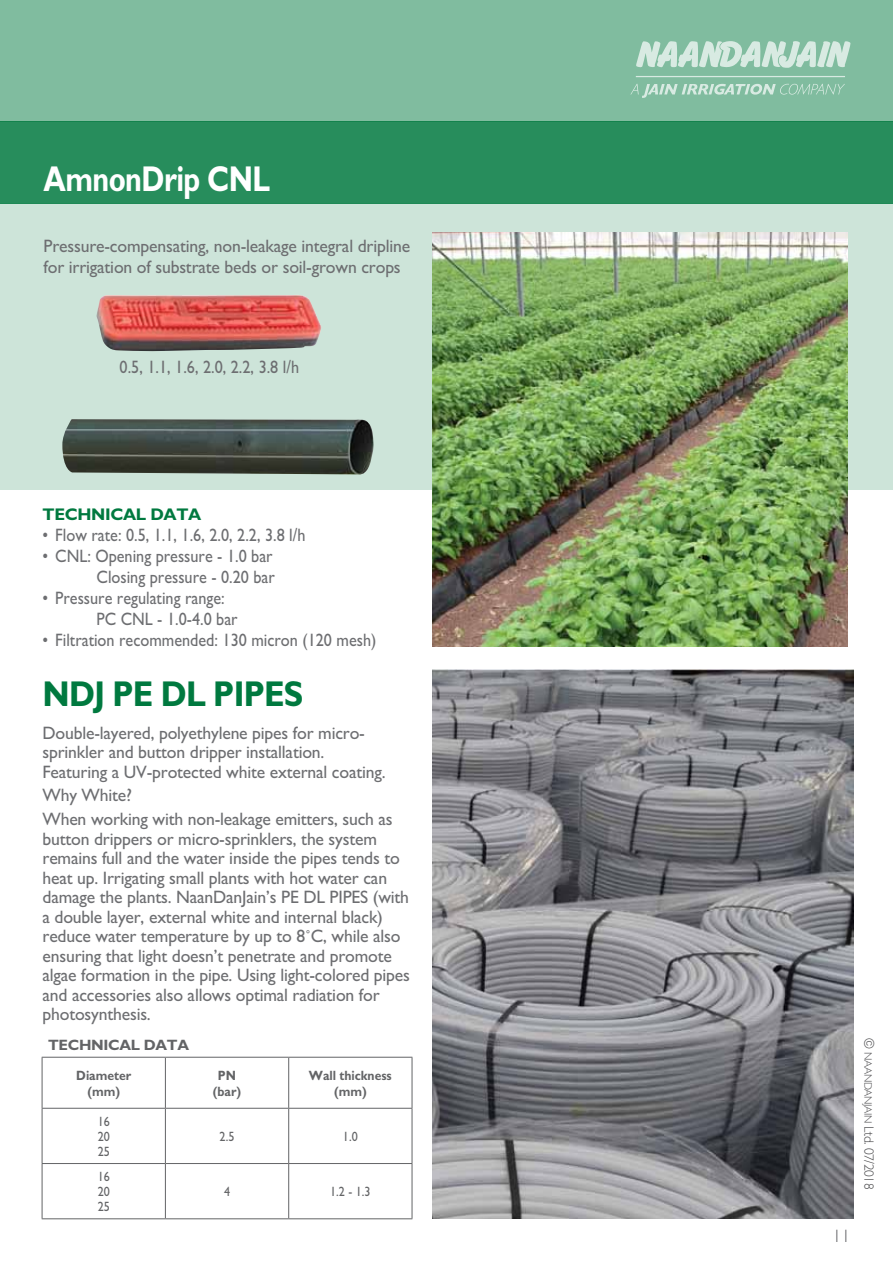
<style>
.page{position:relative;width:893px;height:1263px;background:#fff}
.page>*{position:absolute;margin:0;border:0;box-sizing:border-box;transform-origin:0 0}
.t1{font:700 36px "M Gill Sans";letter-spacing:-.02em;color:#fff;scale:.8 1}
.t2{font:700 36px "M Gill Sans";letter-spacing:-.025em;color:#00793f;scale:.9 1}
.t3{font:18px/19.5px "M Gill Sans";letter-spacing:-.01em;color:#6d6e71}
.t4{font:18px/21px "M Gill Sans";letter-spacing:-.01em;color:#6d6e71;text-align:right;scale:.9 1}
.t5{font:300 18px "M Gill Sans";color:#636466}
.t6{font:700 16.95px "M Gill Sans";letter-spacing:-.02em;color:#00793f}
.t7{font:700 15px "M Gill Sans";letter-spacing:-.02em;color:#636466}
.t8{font:700 13.5px/16.2px "M Gill Sans";color:#636466;text-align:center;scale:.9 1}
.t9{font:13.5px/15px "M Gill Sans";color:#636466;text-align:justify;scale:.9 1}
.t10{font:300 13.5px "M Gill Sans";letter-spacing:-.03em;color:#4d4d4f}
.s1{font-size:10.8px}
</style>
<div class="page">
<div style="left:0;top:203px;width:893px;height:287px;background:#cde4d9"></div>
<div style="left:0;top:0;width:893px;height:122px;background:#80bc9f"></div>
<div style="left:0;top:122px;width:893px;height:82px;background:#278d5c"></div>
<svg style="left:630px;top:84px;width:215px;height:14px"></svg>
<svg style="left:636px;top:41px;width:215px;height:27px"></svg>
<hr style="left:636px;top:76px;width:209px;height:1px;background:#fff">
<img style="left:96px;top:295px;width:226px;height:56px">
<img style="left:62px;top:419px;width:312px;height:55px">
<img style="left:432px;top:670px;width:422px;height:548px">
<hr style="left:42px;top:1057px;width:1px;height:51px;background:#636466">
<hr style="left:165px;top:1057px;width:124px;height:1px;background:#636466">
<hr style="left:165px;top:1057px;width:1px;height:51px;background:#636466">
<hr style="left:289px;top:1057px;width:123px;height:1px;background:#636466">
<hr style="left:288px;top:1057px;width:1px;height:51px;background:#636466">
<hr style="left:412px;top:1057px;width:1px;height:51px;background:#636466">
<hr style="left:42px;top:1108px;width:123px;height:1px;background:#636466">
<hr style="left:42px;top:1108px;width:1px;height:55px;background:#636466">
<hr style="left:165px;top:1108px;width:124px;height:1px;background:#636466">
<hr style="left:165px;top:1108px;width:1px;height:55px;background:#636466">
<hr style="left:289px;top:1108px;width:123px;height:1px;background:#636466">
<hr style="left:288px;top:1108px;width:1px;height:55px;background:#636466">
<hr style="left:412px;top:1108px;width:1px;height:55px;background:#636466">
<hr style="left:42px;top:1163px;width:123px;height:1px;background:#636466">
<hr style="left:42px;top:1164px;width:1px;height:54px;background:#636466">
<hr style="left:165px;top:1163px;width:124px;height:1px;background:#636466">
<hr style="left:165px;top:1164px;width:1px;height:54px;background:#636466">
<hr style="left:289px;top:1163px;width:123px;height:1px;background:#636466">
<hr style="left:288px;top:1164px;width:1px;height:54px;background:#636466">
<hr style="left:412px;top:1164px;width:1px;height:54px;background:#636466">
<hr style="left:42px;top:1218px;width:123px;height:1px;background:#636466">
<hr style="left:165px;top:1218px;width:124px;height:1px;background:#636466">
<hr style="left:289px;top:1218px;width:123px;height:1px;background:#636466">
<hr style="left:42px;top:1057px;width:123px;height:1px;background:#636466">
<img style="left:432px;top:233px;width:416px;height:413px">
<h1 class="t1" style="left:44px;top:159px;width:285px">AmnonDrip CNL</h1>
<p class="t3" style="left:44px;top:235px;width:368px;line-height:21.6px">Pressure-compensating, non-leakage integral dripline for irrigation of substrate beds or soil-grown crops</p>
<p class="t4" style="left:120px;top:356px;width:201px">0.5, 1.1, 1.6, 2.0, 2.2, 3.8 l/h</p>
<p class="t6" style="left:43px;top:505px;width:160px">TECHNICAL DATA</p>
<p class="t4" style="left:43px;top:525px;width:294px">• Flow rate: 0.5, 1.1, 1.6, 2.0, 2.2, 3.8 l/h</p>
<p class="t4" style="left:43px;top:546px;width:260px">• CNL: Opening pressure - 1.0 bar<br>Closing pressure - 0.20 bar</p>
<p class="t4" style="left:97px;top:588px;width:158px;text-align:left;text-indent:-54px">• Pressure regulating range:<br>PC CNL - 1.0-4.0 bar</p>
<p class="t4" style="left:43px;top:630px;width:372px">• Filtration recommended: 130 micron (120 mesh)</p>
<h1 class="t2" style="left:43px;top:674px;width:291px">NDJ PE DL PIPES</h1>
<p class="t3" style="left:43px;top:723px;width:345px">Double-layered, polyethylene pipes for micro&shy;sprinkler and button dripper installation.<br>Featuring a UV-protected white external coating.</p>
<p class="t3" style="left:43px;top:784px;width:352px;line-height:23.7px">Why White?<br>When working with non-leakage emitters, such as</p>
<p class="t3" style="left:43px;top:829px;width:369px">button drippers or micro-sprinklers, the system remains full and the water inside the pipes tends to heat up. Irrigating small plants with hot water can damage the plants. NaanDanJain’s PE DL PIPES (with a double layer, external white and internal black) reduce water temperature by up to 8˚C, while also ensuring that light doesn’t penetrate and promote algae formation in the pipe. Using light-colored pipes and accessories also allows optimal radiation for photosynthesis.</p>
<p class="t7" style="left:48px;top:1037px;width:143px">TECHNICAL DATA</p>
<p class="t8" style="left:76px;top:1067px;width:63px">Diameter (mm)</p>
<p class="t8" style="left:213px;top:1067px;width:33px">PN (bar)</p>
<p class="t8" style="left:309px;top:1067px;width:94px">Wall thickness (mm)</p>
<p class="t9" style="left:98px;top:1114px;width:15px">16<br>20<br>25</p>
<p class="t9" style="left:220px;top:1129px;width:18px">2.5</p>
<p class="t9" style="left:343px;top:1129px;width:18px">1.0</p>
<p class="t9" style="left:98px;top:1169px;width:15px">16<br>20<br>25</p>
<p class="t9" style="left:224px;top:1184px;width:8px">4</p>
<p class="t9" style="left:330px;top:1184px;width:46px">1.2 - 1.3</p>
<p class="t10" style="left:876px;top:1038px;width:153px;rotate:90deg">© <span class="s1">NAANDANJAIN</span> Ltd. 07/2018</p>
<p class="t5" style="left:832px;top:1226px;width:19px">11</p>
</div>
